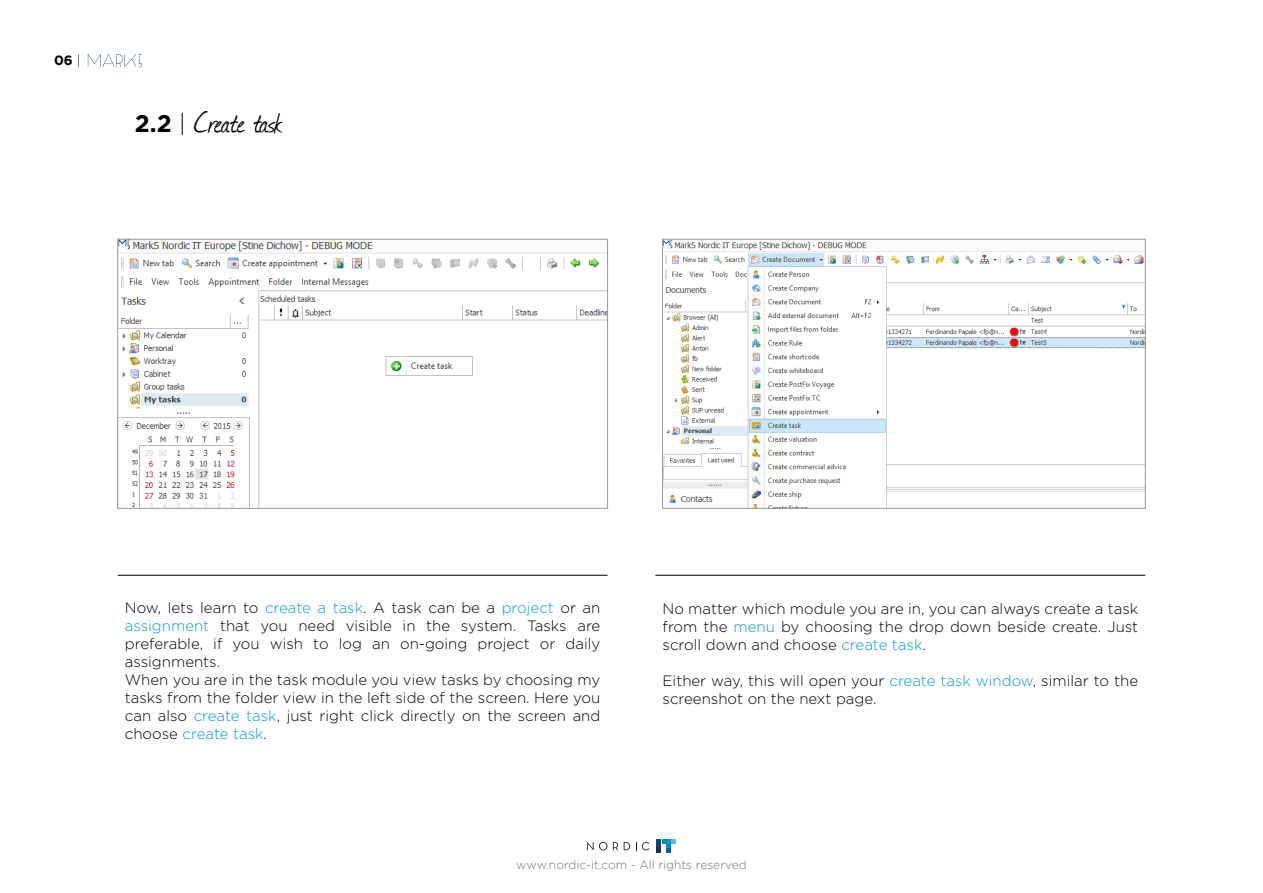
<style>
.page{position:relative;width:1263px;height:893px;background:#fff}
.page>*{position:absolute;margin:0;border:0;box-sizing:border-box;transform-origin:0 0}
.t1{font:34.5px "Journal";letter-spacing:-.025em;color:#000}
.t2{font:300 15px/18px "Gotham";color:#000;text-align:justify}
.t3{font:700 13.5px "Gotham";color:#000}
.t4{font:300 12px "Gotham";color:#737373}
.s1{font-weight:300}
.s2{font-family:"Gotham";font-weight:700;font-size:24px}
.s3{font-family:"Gotham";font-weight:300;font-size:24px}
.s4{color:#0f99cc}
</style>
<div class="page">
<svg style="left:88px;top:54px;width:54px;height:14px"></svg>
<svg style="left:656px;top:839px;width:20px;height:14px"></svg>
<svg style="left:587px;top:842px;width:6px;height:8px"></svg>
<svg style="left:599px;top:842px;width:8px;height:8px"></svg>
<svg style="left:613px;top:842px;width:5px;height:8px"></svg>
<svg style="left:624px;top:842px;width:6px;height:8px"></svg>
<svg style="left:636px;top:842px;width:13px;height:8px"></svg>
<hr style="left:118px;top:575px;width:489px;height:1px;background:#000">
<hr style="left:655px;top:575px;width:490px;height:1px;background:#000">
<img style="left:120px;top:241px;width:486px;height:265px">
<div style="left:118px;top:239px;width:490px;height:269px;border:1px solid #999"></div>
<img style="left:664px;top:241px;width:479px;height:265px">
<div style="left:662px;top:239px;width:483px;height:269px;border:1px solid #999"></div>
<p class="t3" style="left:54px;top:51px;width:28px">06 <span class="s1">|</span></p>
<p class="t1" style="left:135px;top:99px;width:149px"><span class="s2">2.2</span> <span class="s3">|</span> Create task</p>
<p class="t2" style="left:125px;top:599px;width:477px">Now, lets learn to <span class="s4">create a task</span>. A task can be a <span class="s4">project</span> or an <span class="s4">assignment</span> that you need visible in the system. Tasks are preferable, if you wish to log an on-going project or daily assignments.</p>
<p class="t2" style="left:125px;top:671px;width:477px">When you are in the task module you view tasks by choosing my tasks from the folder view in the left side of the screen. Here you can also <span class="s4">create task</span>, just right click directly on the screen and choose <span class="s4">create task</span>.</p>
<p class="t2" style="left:662px;top:599px;width:477px">No matter which module you are in, you can always create a task from the <span class="s4">menu</span> by choosing the drop down beside create. Just scroll down and choose <span class="s4">create task</span>.</p>
<p class="t2" style="left:662px;top:671px;width:477px">Either way, this will open your <span class="s4">create task window</span>, similar to the screenshot on the next page.</p>
<p class="t4" style="left:516px;top:857px;width:232px">www.nordic-it.com - All rights reserved</p>
</div>
